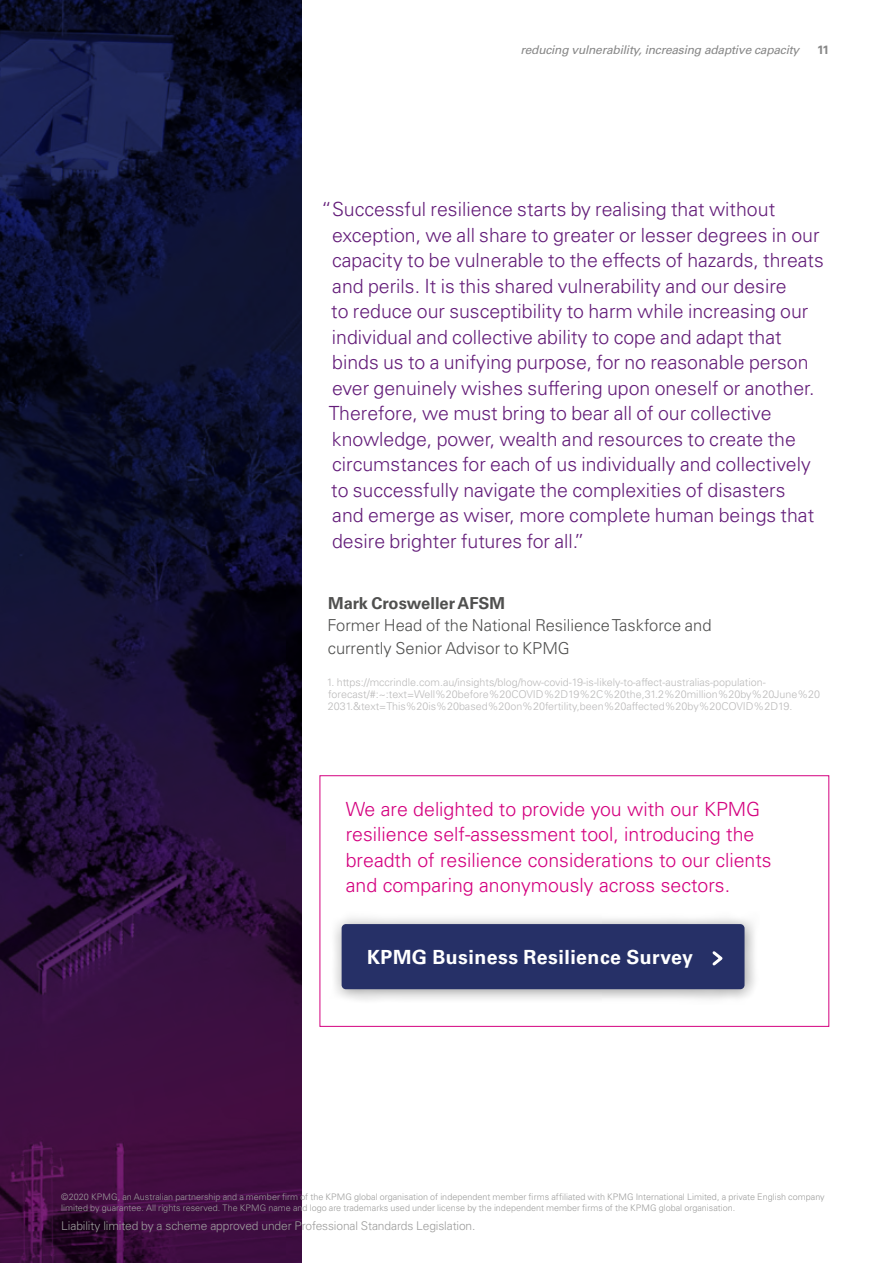
<style>
.page{position:relative;width:893px;height:1263px;background:#fff}
.page>*{position:absolute;margin:0;border:0;box-sizing:border-box;transform-origin:0 0}
.t1{font:300 19.5px/25.5px "Univers LT Std";color:#52036a}
.t2{font:300 19.5px/25.5px "Univers LT Std";color:#d4007f}
.t3{font:700 19.5px "Univers LT Std";letter-spacing:.025em;color:#fff}
.t4{font:300 16.5px/22.5px "Univers LT Std";color:#3c3c3b}
.t5{font:700 16.5px "Univers LT Std";color:#3c3c3b}
.t6{font:300 12px "Univers LT Std";letter-spacing:-.01em;color:#9d9d9c}
.t7{font:italic 12px "Univers LT Std";letter-spacing:-.02em;color:#878787}
.t8{font:700 12px "Univers LT Std";color:#878787}
.t9{font:300 10.8px/12.3px "Univers LT Std";color:#b3b2b2}
.t10{font:300 9px/10.8px "Univers LT Std";color:#9d9d9c}
</style>
<div class="page">
<div style="left:320px;top:775px;width:509px;height:252px;border:1px solid #d4007f"></div>
<svg style="left:0;top:0;width:302px;height:1263px;background:#1d0f34"></svg>
<div style="left:329px;top:911px;width:431px;height:94px;background:#000;opacity:.4"></div>
<div style="left:342px;top:924px;width:402px;height:65px;background:#263067;border-radius:4px"></div>
<svg style="left:712px;top:951px;width:11px;height:15px"></svg>
<p class="t7" style="left:520px;top:42px;width:280px">reducing vulnerability, increasing adaptive capacity</p>
<p class="t8" style="left:817px;top:42px;width:14px">11</p>
<p class="t1" style="left:329px;top:197px;width:496px;text-indent:-8px">“Successful resilience starts by realising that without exception, we all share to greater or lesser degrees in our capacity to be vulnerable to the effects of hazards, threats and perils. It is this shared vulnerability and our desire<br>to reduce our susceptibility to harm while increasing our individual and collective ability to cope and adapt that binds us to a unifying purpose, for no reasonable person ever genuinely wishes suffering upon oneself or another.<br>Therefore, we must bring to bear all of our collective knowledge, power, wealth and resources to create the circumstances for each of us individually and collectively to successfully navigate the complexities of disasters<br>and emerge as wiser, more complete human beings that desire brighter futures for all.”</p>
<p class="t5" style="left:328px;top:593px;width:178px">Mark Crosweller AFSM</p>
<p class="t4" style="left:328px;top:614px;width:385px">Former Head of the National Resilience Taskforce and currently Senior Advisor to KPMG</p>
<p class="t9" style="left:327px;top:676px;width:495px">1. https://mccrindle.com.au/insights/blog/how-covid-19-is-likely-to-affect-australias-population&shy;forecast/#:~:text=Well%20before%20COVID%2D19%2C%20the,31.2%20million%20by%20June%20<br>2031.&amp;text=This%20is%20based%20on%20fertility,been%20affected%20by%20COVID%2D19.</p>
<p class="t2" style="left:346px;top:796px;width:427px">We are delighted to provide you with our KPMG resilience self-assessment tool, introducing the breadth of resilience considerations to our clients and comparing anonymously across sectors.</p>
<p class="t3" style="left:367px;top:945px;width:327px">KPMG Business Resilience Survey</p>
<p class="t10" style="left:61px;top:1191px;width:765px">©2020 KPMG, an Australian partnership and a member firm of the KPMG global organisation of independent member firms affiliated with KPMG International Limited, a private English company limited by guarantee. All rights reserved. The KPMG name and logo are trademarks used under license by the independent member firms of the KPMG global organisation.</p>
<p class="t6" style="left:61px;top:1218px;width:416px">Liability limited by a scheme approved under Professional Standards Legislation.</p>
</div>
